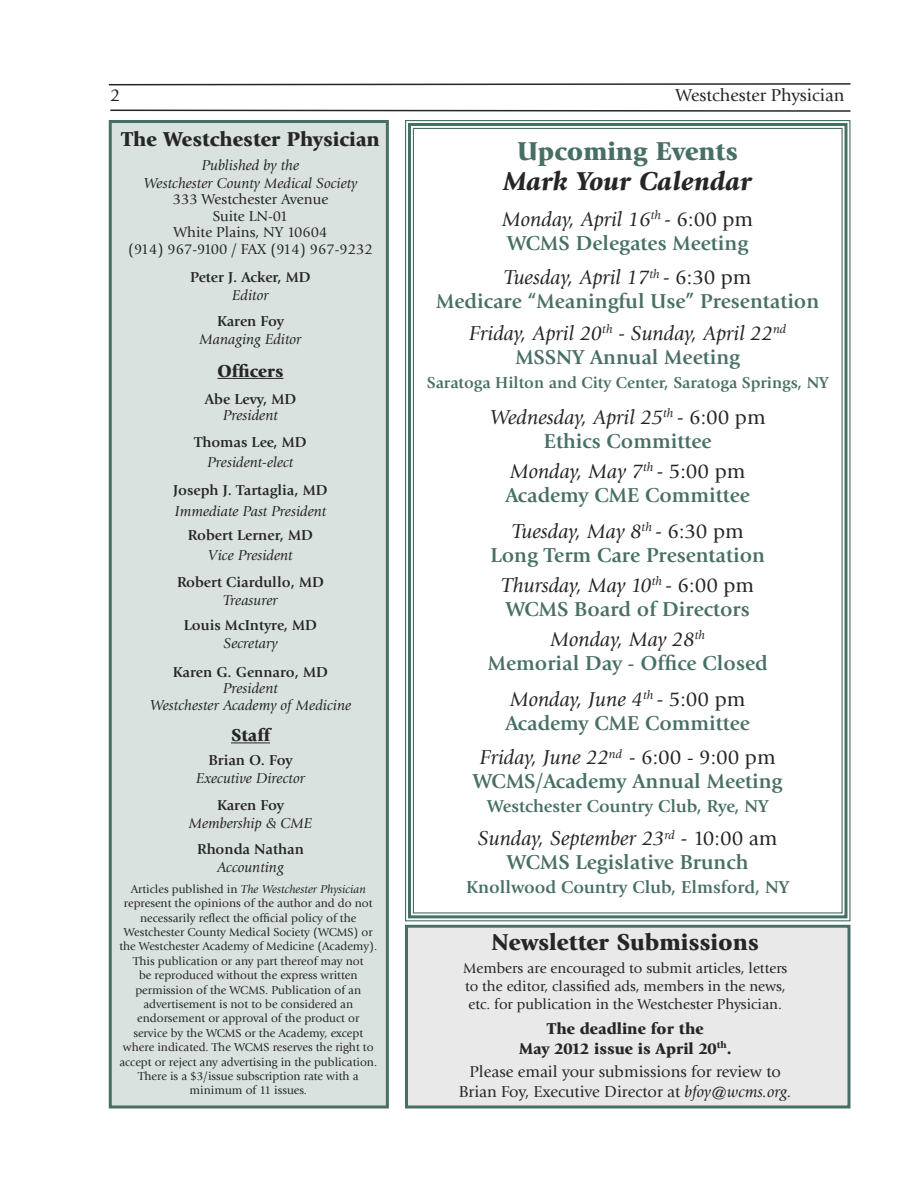
<style>
.page{position:relative;width:918px;height:1188px;background:#fff}
.page>*{position:absolute;margin:0;border:0;box-sizing:border-box;transform-origin:0 0}
.t1{font:italic 900 27px "Giovanni Std";color:#272627}
.t2{font:900 27px "Giovanni Std";color:#486f66}
.t3{font:900 24px "Giovanni Std";color:#272627}
.t4{font:700 21px/24px "Giovanni Std";color:#486f66;text-align:center}
.t5{font:italic 21px/24px "Giovanni Std";color:#272627;text-align:center}
.t6{font:900 21px "Giovanni Std";color:#272627}
.t7{font:700 18px "Giovanni Std";color:#486f66}
.t8{font:18px "Giovanni Std";color:#272627}
.t9{font:900 18px "Giovanni Std";color:#272627}
.t10{font:16.5px/19.8px "Giovanni Std";color:#272627;text-align:center}
.t11{font:700 16.5px "Giovanni Std";color:#486f66}
.t12{font:900 16.5px/19.5px "Giovanni Std";color:#272627;text-align:center}
.t13{font:italic 15px/18px "Giovanni Std";color:#272627;text-align:center}
.t14{font:15px/16.5px "Giovanni Std";color:#272627;text-align:center}
.t15{font:700 15px "Giovanni Std";color:#272627}
.t16{font:12px/14.4px "Giovanni Std";color:#272627;text-align:center}
.s1{font-style:italic}
.s2{font-weight:400;font-style:italic;color:#272627}
.s3{font-weight:400;color:#272627}
.s4{font-weight:700;font-style:normal;color:#486f66}
.s5{font-style:normal}
</style>
<div class="page">
<div style="left:112px;top:123px;width:274px;height:983px;background:#dae2e0"></div>
<div style="left:109px;top:120px;width:280px;height:988px;border:3px solid #486f66"></div>
<div style="left:408px;top:928px;width:439px;height:178px;background:#e9e9e9"></div>
<div style="left:405px;top:925px;width:445px;height:183px;border:3px solid #486f66"></div>
<hr style="left:218px;top:378px;width:65px;height:1px;background:#272627">
<hr style="left:231px;top:742px;width:39px;height:1px;background:#272627">
<div style="left:408px;top:123px;width:440px;height:795px;border:3px solid #486f66"></div>
<svg style="left:108px;top:83px;width:743px;height:3px"></svg>
<svg style="left:110px;top:109px;width:741px;height:3px"></svg>
<h3 class="t8" style="left:110px;top:89px;width:12px">2</h3>
<h3 class="t8" style="left:675px;top:89px;width:171px">Westchester Physician</h3>
<h3 class="t6" style="left:121px;top:130px;width:260px">The Westchester Physician</h3>
<p class="t13" style="left:144px;top:157px;width:215px">Published by the<br>Westchester County Medical Society</p>
<p class="t14" style="left:128px;top:192px;width:246px">333 Westchester Avenue<br>Suite LN-01<br>White Plains, NY 10604<br>(914) 967-9100 / FAX (914) 967-9232</p>
<p class="t15" style="left:190px;top:271px;width:122px">Peter J. Acker, MD</p>
<p class="t13" style="left:232px;top:287px;width:38px">Editor</p>
<p class="t15" style="left:217px;top:315px;width:68px">Karen Foy</p>
<p class="t13" style="left:200px;top:331px;width:103px">Managing Editor</p>
<h3 class="t9" style="left:218px;top:364px;width:67px">Officers</h3>
<p class="t15" style="left:205px;top:393px;width:93px">Abe Levy, MD</p>
<p class="t13" style="left:223px;top:407px;width:56px">President</p>
<p class="t15" style="left:194px;top:436px;width:114px">Thomas Lee, MD</p>
<p class="t13" style="left:208px;top:454px;width:87px">President-elect</p>
<p class="t15" style="left:173px;top:484px;width:156px">Joseph J. Tartaglia, MD</p>
<p class="t13" style="left:175px;top:503px;width:153px">Immediate Past President</p>
<p class="t15" style="left:188px;top:529px;width:127px">Robert Lerner, MD</p>
<p class="t13" style="left:208px;top:547px;width:86px">Vice President</p>
<p class="t15" style="left:177px;top:576px;width:148px">Robert Ciardullo, MD</p>
<p class="t13" style="left:223px;top:592px;width:56px">Treasurer</p>
<p class="t15" style="left:184px;top:619px;width:135px">Louis McIntyre, MD</p>
<p class="t13" style="left:224px;top:635px;width:55px">Secretary</p>
<p class="t15" style="left:173px;top:666px;width:157px">Karen G. Gennaro, MD</p>
<p class="t13" style="left:150px;top:681px;width:203px;line-height:16.5px">President<br>Westchester Academy of Medicine</p>
<h3 class="t9" style="left:231px;top:728px;width:41px">Staff</h3>
<p class="t15" style="left:208px;top:754px;width:86px">Brian O. Foy</p>
<p class="t13" style="left:196px;top:770px;width:110px">Executive Director</p>
<p class="t15" style="left:217px;top:799px;width:68px">Karen Foy</p>
<p class="t13" style="left:189px;top:815px;width:125px">Membership &amp; CME</p>
<p class="t15" style="left:197px;top:843px;width:108px">Rhonda Nathan</p>
<p class="t13" style="left:217px;top:859px;width:68px">Accounting</p>
<p class="t16" style="left:119px;top:883px;width:259px">Articles published in <span class="s1">The Westchester Physician </span>represent the opinions of the author and do not necessarily reflect the official policy of the Westchester County Medical Society (WCMS) or the Westchester Academy of Medicine (Academy).<br>This publication or any part thereof may not<br>be reproduced without the express written permission of the WCMS. Publication of an advertisement is not to be considered an endorsement or approval of the product or service by the WCMS or the Academy, except where indicated. The WCMS reserves the right to accept or reject any advertising in the publication.<br>There is a $3/issue subscription rate with a minimum of 11 issues.</p>
<h1 class="t2" style="left:517px;top:141px;width:222px">Upcoming Events</h1>
<h1 class="t1" style="left:503px;top:171px;width:250px">Mark Your Calendar</h1>
<h3 class="t4" style="left:502px;top:209px;width:253px;text-align:left"><span class="s2">Monday, April 16</span><sup>th</sup> <span class="s2">-</span> <span class="s3">6:00 pm<br></span>WCMS Delegates Meeting</h3>
<h3 class="t4" style="left:436px;top:267px;width:385px"><span class="s2">Tuesday, April 17</span><sup>th</sup> <span class="s2">-</span> <span class="s3">6:30 pm<br></span>Medicare “Meaningful Use” Presentation</h3>
<h3 class="t5" style="left:469px;top:323px;width:319px">Friday, April 20<sup>th</sup> - Sunday, April 22<sup>nd<br></sup><span class="s4">MSSNY Annual Meeting</span></h3>
<h3 class="t11" style="left:427px;top:376px;width:403px">Saratoga Hilton and City Center, Saratoga Springs, NY</h3>
<h3 class="t5" style="left:490px;top:407px;width:277px">Wednesday, April 25<sup>th</sup> - <span class="s5">6:00 pm<br></span><span class="s4">Ethics Committee</span></h3>
<h3 class="t4" style="left:505px;top:461px;width:246px;text-align:left"><span class="s2">Monday, May 7</span><sup>th</sup> <span class="s2">-</span> <span class="s3">5:00 pm<br></span>Academy CME Committee</h3>
<h3 class="t4" style="left:490px;top:521px;width:276px"><span class="s2">Tuesday, May 8</span><sup>th</sup> <span class="s2">-</span> <span class="s3">6:30 pm<br></span>Long Term Care Presentation</h3>
<h3 class="t4" style="left:501px;top:575px;width:255px;text-align:left"><span class="s2">Thursday, May 10</span><sup>th</sup> <span class="s2">-</span> <span class="s3">6:00 pm<br></span>WCMS Board of Directors</h3>
<h3 class="t4" style="left:488px;top:629px;width:281px"><span class="s2">Monday, May 28</span><sup>th<br></sup>Memorial Day - Office Closed</h3>
<h3 class="t4" style="left:505px;top:689px;width:246px;text-align:left"><span class="s2">Monday, June 4</span><sup>th</sup> <span class="s2">-</span> <span class="s3">5:00 pm<br></span>Academy CME Committee</h3>
<h3 class="t4" style="left:473px;top:747px;width:311px"><span class="s2">Friday, June 22</span><sup>nd</sup> <span class="s2">-</span> <span class="s3">6:00 - 9:00 pm<br></span>WCMS/Academy Annual Meeting</h3>
<h3 class="t7" style="left:487px;top:799px;width:283px">Westchester Country Club, Rye, NY</h3>
<h3 class="t4" style="left:478px;top:828px;width:301px"><span class="s2">Sunday, September 23</span><sup>rd</sup> <span class="s2">-</span> <span class="s3">10:00 am<br></span>WCMS Legislative Brunch</h3>
<h3 class="t7" style="left:466px;top:880px;width:325px">Knollwood Country Club, Elmsford, NY</h3>
<h2 class="t3" style="left:492px;top:933px;width:269px">Newsletter Submissions</h2>
<p class="t14" style="left:463px;top:960px;width:326px;line-height:18px;text-align:left">Members are encouraged to submit articles, letters to the editor, classified ads, members in the news, etc. for publication in the Westchester Physician.</p>
<h3 class="t12" style="left:519px;top:1020px;width:214px">The deadline for the<br>May 2012 issue is April 20<sup>th</sup>.</h3>
<h3 class="t10" style="left:459px;top:1063px;width:335px">Please email your submissions for review to<br>Brian Foy, Executive Director at <span class="s1">bfoy@wcms.org.</span></h3>
</div>
